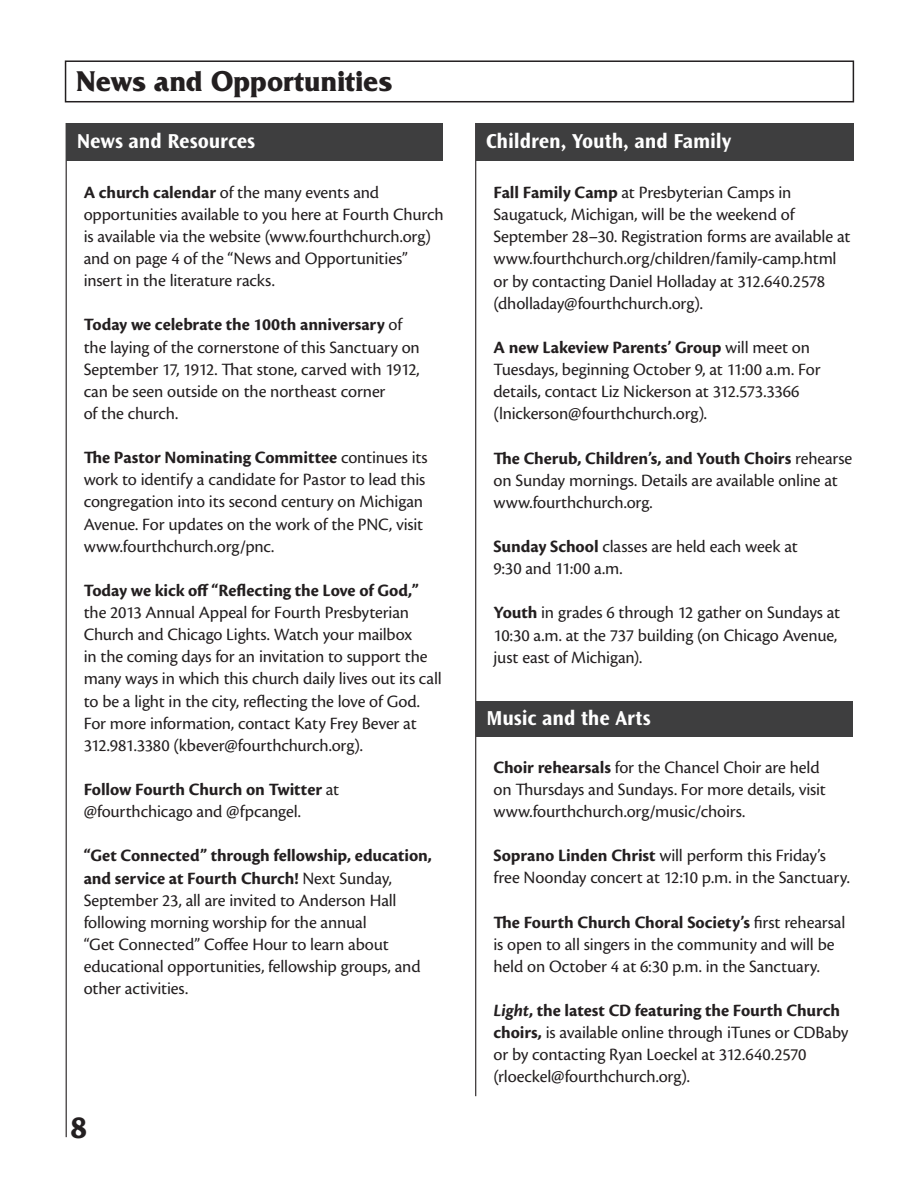
<style>
.page{position:relative;width:918px;height:1188px;background:#fff}
.page>*{position:absolute;margin:0;border:0;box-sizing:border-box;transform-origin:0 0}
.t1{font:700 34.5px "Cronos Pro";color:#231f20}
.t2{font:700 30px "Friz Quadrata Std";letter-spacing:.005em;color:#231f20;scale:.94 1}
.t3{font:700 21px "Ocean Sans Std";letter-spacing:-.005em;color:#fff}
.t4{font:18px/22px "Cronos Pro";letter-spacing:-.01em;color:#231f20}
.t5{font:700 18px "Cronos Pro";letter-spacing:-.005em;color:#231f20}
.s1{font-weight:700}
.s2{font-weight:700;font-style:italic}
</style>
<div class="page">
<hr style="left:475px;top:123px;width:1px;height:973px;background:#231f20">
<hr style="left:66px;top:123px;width:1px;height:1014px;background:#231f20">
<div style="left:65px;top:60px;width:789px;height:42px;border:2px solid #231f20"></div>
<div style="left:67px;top:123px;width:376px;height:38px;background:#3e3e3f"></div>
<div style="left:476px;top:123px;width:377px;height:38px;background:#3e3e3f"></div>
<div style="left:477px;top:701px;width:376px;height:36px;background:#3e3e3f"></div>
<h2 class="t2" style="left:76px;top:65px;width:338px">News and Opportunities</h2>
<p class="t3" style="left:77px;top:130px;width:180px">News and Resources</p>
<p class="t3" style="left:486px;top:129px;width:247px">Children, Youth, and Family</p>
<p class="t4" style="left:494px;top:182px;width:359px"><span class="s1">Fall Family Camp</span> at Presbyterian Camps in Saugatuck, Michigan, will be the weekend of September 28–30. Registration forms are available at www.fourthchurch.org/children/family-camp.html or by contacting Daniel Holladay at 312.640.2578 (dholladay@fourthchurch.org).</p>
<p class="t4" style="left:494px;top:336px;width:329px"><span class="s1">A new Lakeview Parents’ Group</span> will meet on Tuesdays, beginning October 9, at 11:00 a.m. For details, contact Liz Nickerson at 312.573.3366 (lnickerson@fourthchurch.org).</p>
<p class="t4" style="left:494px;top:447px;width:360px"><span class="s1">The Cherub, Children’s, and Youth Choirs</span> rehearse on Sunday mornings. Details are available online at www.fourthchurch.org.</p>
<p class="t4" style="left:494px;top:535px;width:306px"><span class="s1">Sunday School</span> classes are held each week at<br>9:30 and 11:00 a.m.</p>
<p class="t4" style="left:494px;top:602px;width:348px"><span class="s1">Youth</span> in grades 6 through 12 gather on Sundays at<br>10:30 a.m. at the 737 building (on Chicago Avenue, just east of Michigan).</p>
<p class="t4" style="left:84px;top:181px;width:361px"><span class="s1">A church calendar</span> of the many events and opportunities available to you here at Fourth Church is available via the website (www.fourthchurch.org) and on page 4 of the “News and Opportunities” insert in the literature racks.</p>
<p class="t4" style="left:84px;top:314px;width:338px"><span class="s1">Today we celebrate the 100th anniversary</span> of the laying of the cornerstone of this Sanctuary on September 17, 1912. That stone, carved with 1912, can be seen outside on the northeast corner<br>of the church.</p>
<p class="t4" style="left:84px;top:447px;width:346px"><span class="s1">The Pastor Nominating Committee</span> continues its work to identify a candidate for Pastor to lead this congregation into its second century on Michigan Avenue. For updates on the work of the PNC, visit www.fourthchurch.org/pnc.</p>
<p class="t5" style="left:84px;top:580px;width:337px">Today we kick off “Reflecting the Love of God,”</p>
<p class="t4" style="left:84px;top:602px;width:360px">the 2013 Annual Appeal for Fourth Presbyterian Church and Chicago Lights. Watch your mailbox<br>in the coming days for an invitation to support the many ways in which this church daily lives out its call to be a light in the city, reflecting the love of God.<br>For more information, contact Katy Frey Bever at 312.981.3380 (kbever@fourthchurch.org).</p>
<p class="t4" style="left:84px;top:778px;width:257px"><span class="s1">Follow Fourth Church on Twitter</span> at @fourthchicago and @fpcangel.</p>
<p class="t4" style="left:84px;top:845px;width:350px"><span class="s1">“Get Connected” through fellowship, education, and service at Fourth Church!</span> Next Sunday, September 23, all are invited to Anderson Hall following morning worship for the annual<br>“Get Connected” Coffee Hour to learn about educational opportunities, fellowship groups, and other activities.</p>
<p class="t3" style="left:486px;top:707px;width:166px">Music and the Arts</p>
<p class="t4" style="left:494px;top:756px;width:334px"><span class="s1">Choir rehearsals</span> for the Chancel Choir are held on Thursdays and Sundays. For more details, visit www.fourthchurch.org/music/choirs.</p>
<p class="t4" style="left:494px;top:845px;width:358px"><span class="s1">Soprano Linden Christ</span> will perform this Friday’s free Noonday concert at 12:10 p.m. in the Sanctuary.</p>
<p class="t4" style="left:494px;top:911px;width:353px"><span class="s1">The Fourth Church Choral Society’s</span> first rehearsal is open to all singers in the community and will be held on October 4 at 6:30 p.m. in the Sanctuary.</p>
<p class="t4" style="left:494px;top:999px;width:356px"><span class="s2">Light</span><span class="s1">, the latest CD featuring the Fourth Church choirs,</span> is available online through iTunes or CDBaby or by contacting Ryan Loeckel at 312.640.2570 (rloeckel@fourthchurch.org).</p>
<h1 class="t1" style="left:70px;top:1107px;width:19px">8</h1>
</div>
